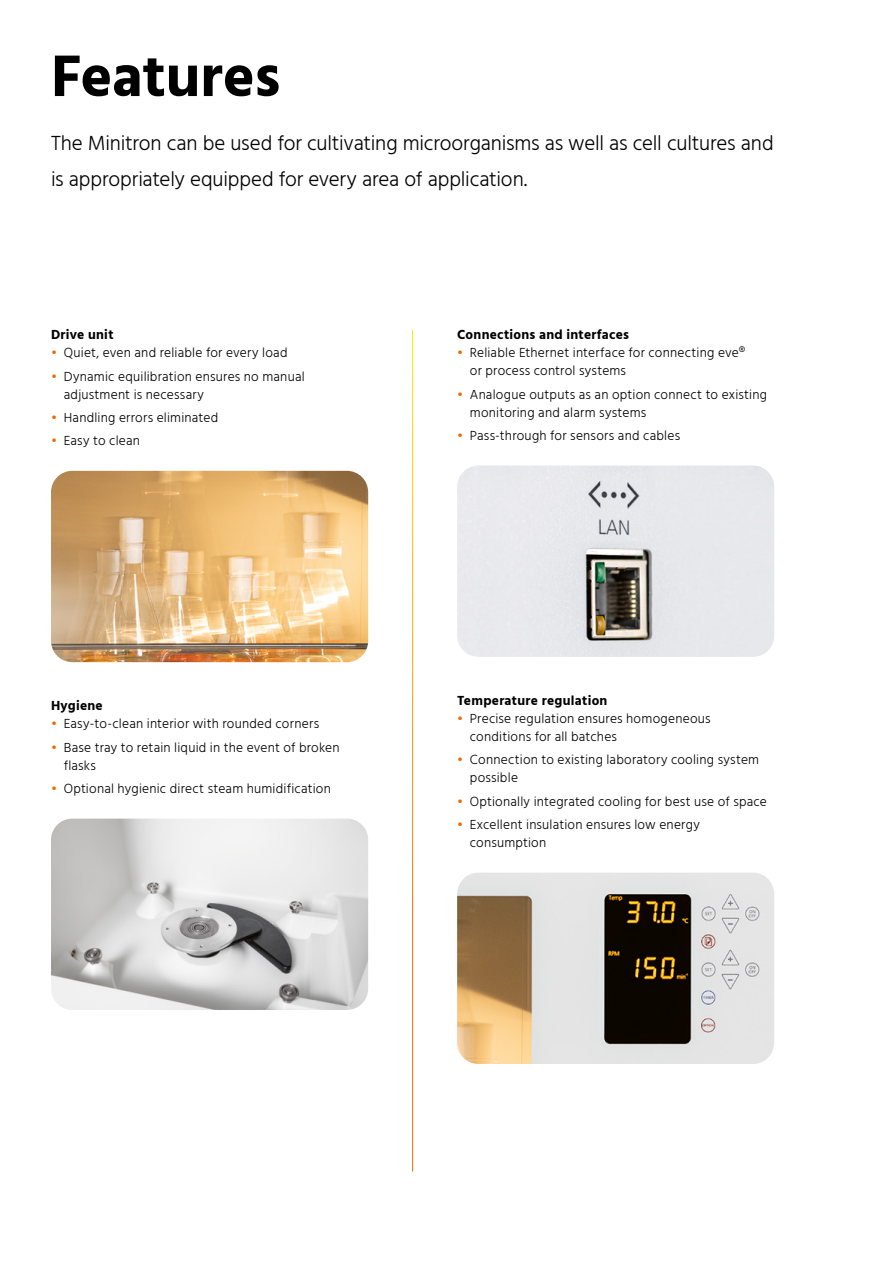
<style>
.page{position:relative;width:893px;height:1263px;background:#fff}
.page>*{position:absolute;margin:0;border:0;box-sizing:border-box;transform-origin:0 0}
.t1{font:700 60px "Hind";letter-spacing:-.005em;color:#000}
.t2{font:300 21px/36px "Hind";letter-spacing:-.01em;color:#000}
.t3{font:300 13.5px/18px "Hind";letter-spacing:.015em;color:#000}
.t4{font:700 13.5px "Hind";letter-spacing:.02em;color:#000}
.s1{color:#ef6900}
</style>
<div class="page">
<img style="left:51px;top:471px;width:317px;height:191px">
<img style="left:51px;top:819px;width:317px;height:191px">
<img style="left:457px;top:873px;width:317px;height:191px">
<img style="left:457px;top:465px;width:317px;height:192px">
<h1 class="t1" style="left:51px;top:40px;width:231px">Features</h1>
<h2 class="t2" style="left:51px;top:127px;width:724px">The Minitron can be used for cultivating microorganisms as well as cell cultures and is appropriately equipped for every area of application.</h2>
<p class="t4" style="left:51px;top:327px;width:64px">Drive unit</p>
<p class="t3" style="left:51px;top:345px;width:238px"><span class="s1">•</span> Quiet, even and reliable for every load</p>
<p class="t3" style="left:64px;top:368px;width:242px;text-indent:-13px"><span class="s1">•</span> Dynamic equilibration ensures no manual adjustment is necessary</p>
<p class="t3" style="left:51px;top:409px;width:169px"><span class="s1">•</span> Handling errors eliminated</p>
<p class="t3" style="left:51px;top:432px;width:90px"><span class="s1">•</span> Easy to clean</p>
<p class="t4" style="left:51px;top:698px;width:53px">Hygiene</p>
<p class="t3" style="left:51px;top:716px;width:270px"><span class="s1">•</span> Easy-to-clean interior with rounded corners</p>
<p class="t3" style="left:64px;top:739px;width:277px;text-indent:-13px"><span class="s1">•</span> Base tray to retain liquid in the event of broken flasks</p>
<p class="t3" style="left:51px;top:780px;width:281px"><span class="s1">•</span> Optional hygienic direct steam humidification</p>
<p class="t4" style="left:457px;top:327px;width:173px">Connections and interfaces</p>
<p class="t3" style="left:470px;top:345px;width:277px;text-indent:-13px"><span class="s1">•</span> Reliable Ethernet interface for connecting eve® or process control systems</p>
<p class="t3" style="left:470px;top:386px;width:299px;text-indent:-13px"><span class="s1">•</span> Analogue outputs as an option connect to existing monitoring and alarm systems</p>
<p class="t3" style="left:457px;top:427px;width:225px"><span class="s1">•</span> Pass-through for sensors and cables</p>
<p class="t4" style="left:457px;top:692px;width:152px">Temperature regulation</p>
<p class="t3" style="left:470px;top:710px;width:242px;text-indent:-13px"><span class="s1">•</span> Precise regulation ensures homogeneous conditions for all batches</p>
<p class="t3" style="left:470px;top:752px;width:291px;text-indent:-13px"><span class="s1">•</span> Connection to existing laboratory cooling system possible</p>
<p class="t3" style="left:457px;top:793px;width:311px"><span class="s1">•</span> Optionally integrated cooling for best use of space</p>
<p class="t3" style="left:470px;top:816px;width:232px;text-indent:-13px"><span class="s1">•</span> Excellent insulation ensures low energy consumption</p>
</div>
